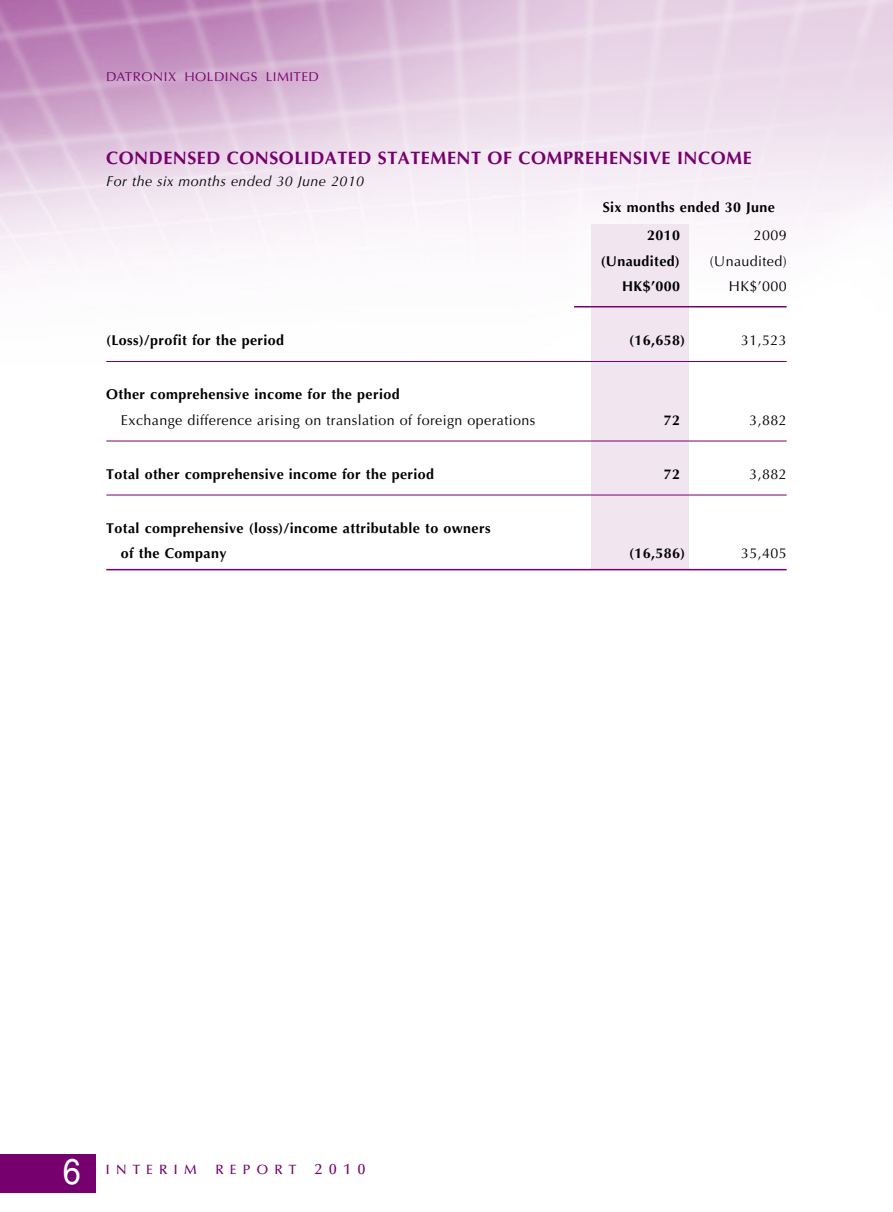
<style>
.page{position:relative;width:893px;height:1212px;background:#fff}
.page>*{position:absolute;margin:0;border:0;box-sizing:border-box;transform-origin:0 0}
.t1{font:36px "Helvetica LT Std";color:#fff;scale:.9 1}
.t2{font:700 18px "Optima LT Std";letter-spacing:.03em;color:#76006d}
.t3{font:700 14.25px/28.5px "Optima LT Std";letter-spacing:.03em;color:#000}
.t4{font:14.25px "Optima LT Std";letter-spacing:.03em;color:#000}
.t5{font:italic 14.25px "Optima LT Std";letter-spacing:.03em;color:#000}
.t6{font:500 13.5px "Optima LT Std";letter-spacing:.455em;color:#76006d}
.t7{font:12.75px "Optima LT Std";letter-spacing:.035em;color:#76006d;scale:1.05 1}
.s1{font-size:15px}
</style>
<div class="page">
<img style="left:0;top:0;width:893px;height:1193px">
<div style="left:0;top:1154px;width:95px;height:39px;background:#76006d"></div>
<div style="left:591px;top:224px;width:98px;height:346px;background:#f1e6f0"></div>
<hr style="left:574px;top:306px;width:213px;height:1px;background:#76006d">
<hr style="left:106px;top:361px;width:681px;height:1px;background:#76006d">
<hr style="left:106px;top:441px;width:681px;height:1px;background:#76006d">
<hr style="left:106px;top:495px;width:681px;height:1px;background:#76006d">
<hr style="left:106px;top:569px;width:681px;height:1px;background:#76006d">
<p class="t7" style="left:106px;top:69px;width:204px">DATRONIX HOLDINGS LIMITED</p>
<p class="t2" style="left:106px;top:147px;width:647px">CONDENSED CONSOLIDATED STATEMENT OF COMPREHENSIVE INCOME</p>
<p class="t5" style="left:106px;top:173px;width:259px">For the six months ended 30 June 2010</p>
<p class="t3" style="left:647px;top:193px;width:129px;text-indent:-44px">Six months ended 30 June<br>2010</p>
<p class="t4" style="left:754px;top:227px;width:34px">2009</p>
<p class="t3" style="left:601px;top:247px;width:81px">(Unaudited)</p>
<p class="t4" style="left:710px;top:253px;width:78px">(Unaudited)</p>
<p class="t3" style="left:622px;top:272px;width:59px">HK$’000</p>
<p class="t4" style="left:729px;top:278px;width:59px">HK$’000</p>
<p class="t3" style="left:106px;top:326px;width:179px">(Loss)/profit for the period</p>
<p class="t3" style="left:629px;top:326px;width:57px">(16,658)</p>
<p class="t4" style="left:741px;top:332px;width:47px">31,523</p>
<p class="t3" style="left:106px;top:380px;width:295px">Other comprehensive income for the period</p>
<p class="t4" style="left:121px;top:412px;width:416px">Exchange difference arising on translation of foreign operations</p>
<p class="t3" style="left:664px;top:406px;width:18px">72</p>
<p class="t4" style="left:749px;top:412px;width:39px">3,882</p>
<p class="t3" style="left:106px;top:460px;width:329px">Total other comprehensive income for the period</p>
<p class="t3" style="left:664px;top:460px;width:18px">72</p>
<p class="t4" style="left:749px;top:466px;width:39px">3,882</p>
<p class="t3" style="left:121px;top:515px;width:371px;line-height:25.5px;text-indent:-15px">Total comprehensive (loss)/income attributable to owners of the Company</p>
<p class="t3" style="left:629px;top:539px;width:57px">(16,586)</p>
<p class="t4" style="left:741px;top:545px;width:47px">35,405</p>
<h1 class="t1" style="left:63px;top:1151px;width:22px">6</h1>
<p class="t6" style="left:105px;top:1162px;width:93px">INTERIM</p>
<p class="t6" style="left:216px;top:1162px;width:151px">REPORT <span class="s1">2010</span></p>
</div>
